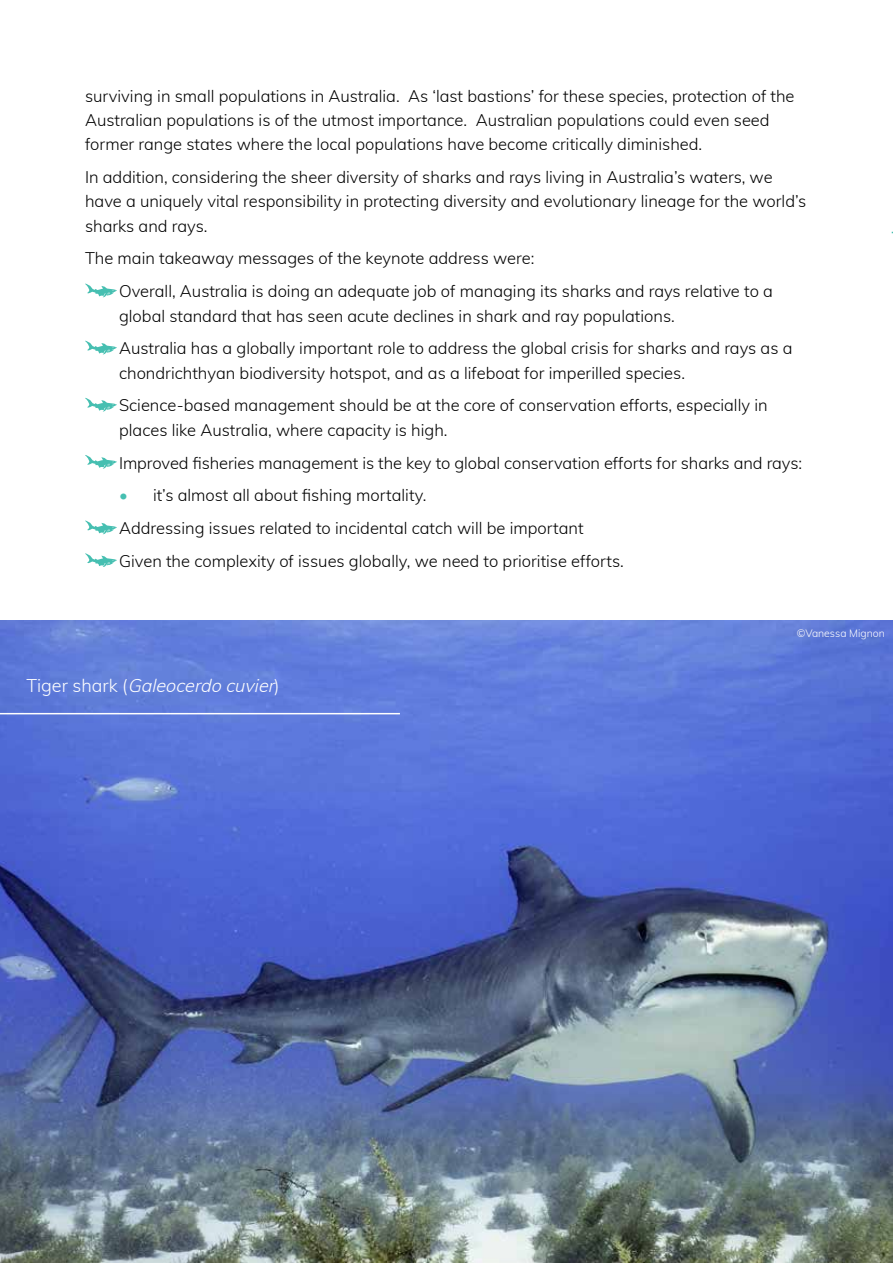
<style>
.page{position:relative;width:893px;height:1263px;background:#fff}
.page>*{position:absolute;margin:0;border:0;box-sizing:border-box;transform-origin:0 0}
.t1{font:italic 300 18px "Muli";color:#fff}
.t2{font:300 16.5px/32.8px "Muli";color:#000}
.t3{font:300 10.5px "Muli";color:#fff}
.s1{color:#46bfb1}
.s2{font-style:normal}
</style>
<div class="page">
<img style="left:0;top:621px;width:893px;height:642px">
<svg style="left:85px;top:284px;width:32px;height:13px"></svg>
<svg style="left:85px;top:341px;width:32px;height:13px"></svg>
<svg style="left:85px;top:398px;width:32px;height:13px"></svg>
<svg style="left:85px;top:455px;width:32px;height:14px"></svg>
<svg style="left:85px;top:520px;width:32px;height:14px"></svg>
<svg style="left:85px;top:553px;width:32px;height:14px"></svg>
<hr style="left:0;top:713px;width:400px;height:1px;background:#fff">
<p class="t2" style="left:85px;top:83px;width:711px;line-height:24.3px">surviving in small populations in Australia. As ‘last bastions’ for these species, protection of the<br>Australian populations is of the utmost importance. Australian populations could even seed former range states where the local populations have become critically diminished.</p>
<p class="t2" style="left:85px;top:164px;width:723px;line-height:24.3px">In addition, considering the sheer diversity of sharks and rays living in Australia’s waters, we have a uniquely vital responsibility in protecting diversity and evolutionary lineage for the world’s sharks and rays.</p>
<p class="t2" style="left:119px;top:241px;width:655px;text-indent:-34px">The main takeaway messages of the keynote address were:<br>Overall, Australia is doing an adequate job of managing its sharks and rays relative to a</p>
<p class="t2" style="left:119px;top:298px;width:675px">global standard that has seen acute declines in shark and ray populations.<br>Australia has a globally important role to address the global crisis for sharks and rays as a</p>
<p class="t2" style="left:119px;top:356px;width:650px">chondrichthyan biodiversity hotspot, and as a lifeboat for imperilled species.<br>Science-based management should be at the core of conservation efforts, especially in</p>
<p class="t2" style="left:119px;top:413px;width:684px">places like Australia, where capacity is high.<br>Improved fisheries management is the key to global conservation efforts for sharks and rays:</p>
<p class="t2" style="left:119px;top:478px;width:506px"><span class="s1">•</span> it’s almost all about fishing mortality.<br>Addressing issues related to incidental catch will be important<br>Given the complexity of issues globally, we need to prioritise efforts.</p>
<p class="t1" style="left:26px;top:672px;width:255px"><span class="s2">T i g e r s h a r k (</span> Galeocerdo cuvier<span class="s2">)</span></p>
<p class="t3" style="left:797px;top:626px;width:89px">©Vanessa Mignon</p>
</div>
